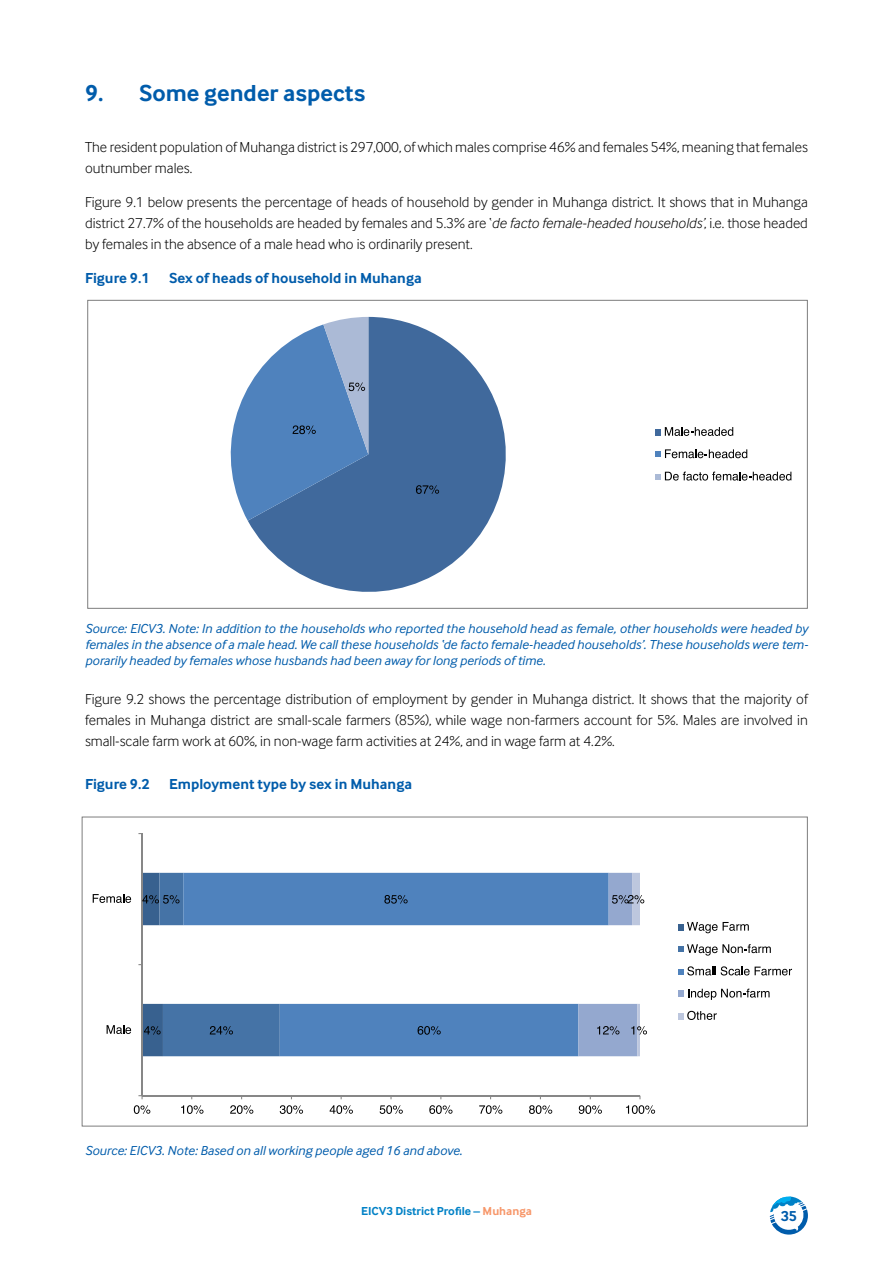
<style>
.page{position:relative;width:893px;height:1263px;background:#fff}
.page>*{position:absolute;margin:0;border:0;box-sizing:border-box;transform-origin:0 0}
.t1{font:700 24px "Inter Face";color:#005cab}
.t2{font:300 15px/21px "Inter Face";color:#000;text-align:justify}
.t3{font:700 15px "Inter Face";color:#005cab}
.t4{font:italic 13.5px/16.2px "Inter Face";color:#005cab;text-align:justify}
.t5{font:700 12px "Inter Face";color:#0081c6}
.s1{font-style:italic}
.s2{color:#f7976a}
</style>
<div class="page">
<svg style="left:770px;top:1196px;width:38px;height:38px"></svg>
<svg style="left:82px;top:816px;width:726px;height:311px"></svg>
<svg style="left:87px;top:300px;width:721px;height:309px"></svg>
<h1 class="t1" style="left:85px;top:79px;width:282px">9. Some gender aspects</h1>
<p class="t2" style="left:85px;top:136px;width:724px">The resident population of Muhanga district is 297,000, of which males comprise 46% and females 54%, meaning that females outnumber males.</p>
<p class="t2" style="left:85px;top:191px;width:724px">Figure 9.1 below presents the percentage of heads of household by gender in Muhanga district. It shows that in Muhanga district 27.7% of the households are headed by females and 5.3% are ‘<span class="s1">de facto female-headed households’</span>, i.e. those headed by females in the absence of a male head who is ordinarily present.</p>
<p class="t3" style="left:85px;top:269px;width:66px">Figure 9.1</p>
<p class="t3" style="left:169px;top:269px;width:254px">Sex of heads of household in Muhanga</p>
<p class="t4" style="left:85px;top:620px;width:725px">Source: EICV3. Note: In addition to the households who reported the household head as female, other households were headed by females in the absence of a male head. We call these households ‘de facto female-headed households’. These households were tem&shy;porarily headed by females whose husbands had been away for long periods of time.</p>
<p class="t2" style="left:85px;top:688px;width:724px">Figure 9.2 shows the percentage distribution of employment by gender in Muhanga district. It shows that the majority of females in Muhanga district are small-scale farmers (85%), while wage non-farmers account for 5%. Males are involved in small-scale farm work at 60%, in non-wage farm activities at 24%, and in wage farm at 4.2%.</p>
<p class="t3" style="left:85px;top:775px;width:66px">Figure 9.2</p>
<p class="t3" style="left:169px;top:775px;width:244px">Employment type by sex in Muhanga</p>
<p class="t4" style="left:85px;top:1142px;width:379px">Source: EICV3. Note: Based on all working people aged 16 and above.</p>
<p class="t5" style="left:361px;top:1204px;width:172px">EICV3 District Profile – <span class="s2">Muhanga</span></p>
<p class="t3" style="left:781px;top:1207px;width:18px">35</p>
</div>
